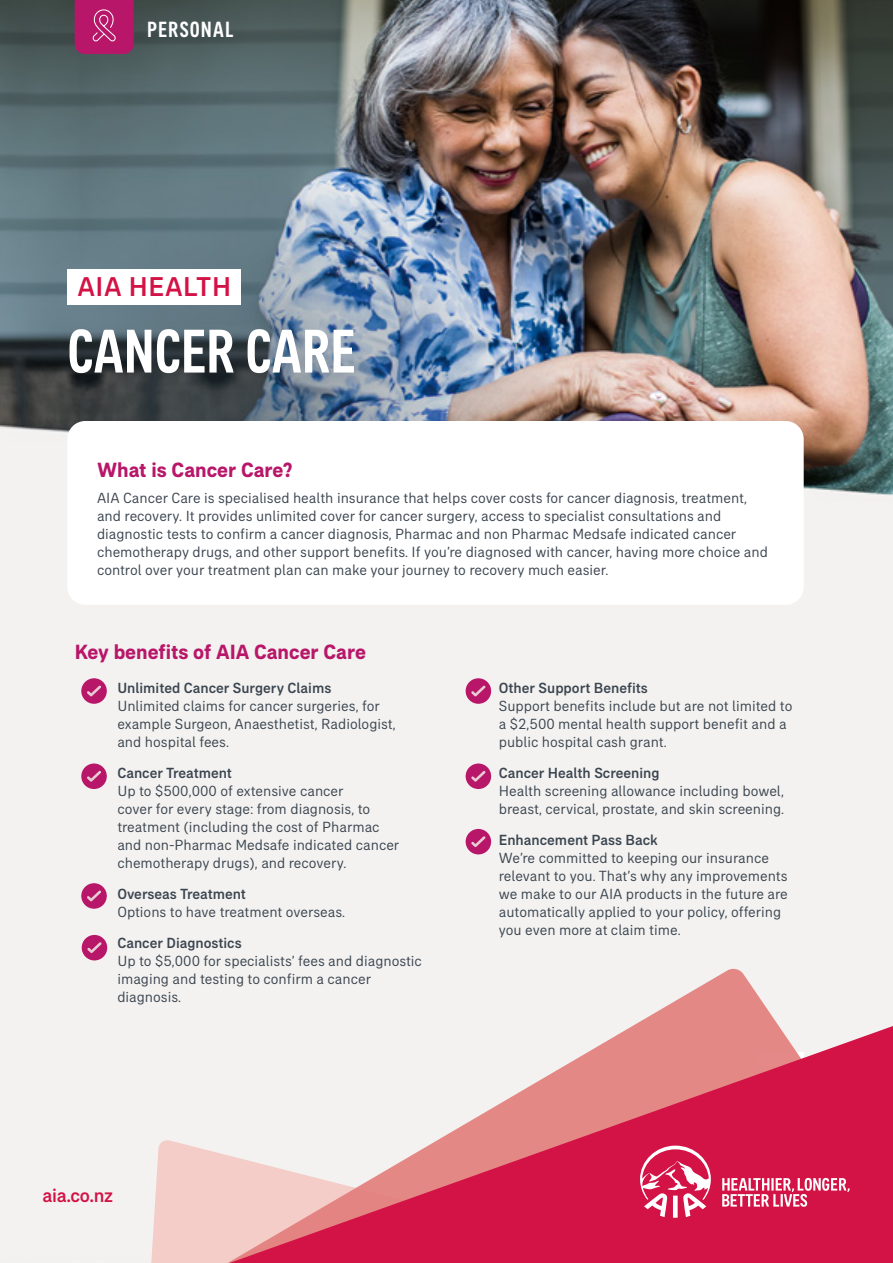
<style>
.page{position:relative;width:893px;height:1263px;background:#fff}
.page>*{position:absolute;margin:0;border:0;box-sizing:border-box;transform-origin:0 0}
.P1_1_-_H1{font:500 condensed 63px "AIA Everest";color:#fff}
.P5_1_-_Body_Copy{font:500 27.75px "AIA Everest";letter-spacing:.02em;color:#d31245}
.P13_-_UTILITY{font:500 condensed 22.5px "AIA Everest";letter-spacing:.05em;color:#fff}
.P5_2_-_Body_Head__Ex{font:700 21px "AIA Everest";color:#b81669}
.P3_-_Subheading{font:500 19.5px "AIA Everest";letter-spacing:-.01em;color:#d31245}
.P5_1_-_Body_Copy-2{font:15px/18px "AIA Everest";color:#3b4550}
.s1{font-weight:500;color:#d73950}
.s2{font-weight:500}
</style>
<div class="page">
<img style="left:0;top:0;width:893px;height:1263px">
<div style="left:67px;top:421px;width:737px;height:184px;background:#fff;border-radius:18px"></div>
<div style="left:67px;top:269px;width:174px;height:36px;background:#fff"></div>
<svg style="left:75px;top:0;width:59px;height:54px;background:#b9216f"></svg>
<svg style="left:145px;top:1139px;width:26px;height:124px;fill:#f4cdc8"></svg>
<svg style="left:171px;top:967px;width:722px;height:296px;fill:#f3f2f0"></svg>
<svg style="left:187px;top:1003px;width:706px;height:260px"></svg>
<svg style="left:640px;top:1145px;width:210px;height:73px;background:#da3d67"></svg>
<div style="left:81px;top:678px;width:26px;height:26px;background:#b81669;border-radius:50%"></div>
<svg style="left:87px;top:685px;width:14px;height:11px"></svg>
<div style="left:81px;top:763px;width:26px;height:26px;background:#b81669;border-radius:50%"></div>
<svg style="left:87px;top:771px;width:14px;height:11px"></svg>
<div style="left:81px;top:883px;width:26px;height:26px;background:#b81669;border-radius:50%"></div>
<svg style="left:87px;top:890px;width:14px;height:11px"></svg>
<div style="left:82px;top:935px;width:25px;height:25px;background:#b81669;border-radius:50%"></div>
<svg style="left:87px;top:942px;width:15px;height:11px"></svg>
<div style="left:466px;top:678px;width:25px;height:26px;background:#b81669;border-radius:50%"></div>
<svg style="left:471px;top:685px;width:15px;height:11px"></svg>
<div style="left:466px;top:763px;width:25px;height:26px;background:#b81669;border-radius:50%"></div>
<svg style="left:471px;top:771px;width:15px;height:11px"></svg>
<div style="left:466px;top:829px;width:25px;height:25px;background:#b81669;border-radius:50%"></div>
<svg style="left:471px;top:836px;width:15px;height:11px"></svg>
<p class="P13_-_UTILITY" style="left:147px;top:17px;width:88px">PERSONAL</p>
<p class="P5_1_-_Body_Copy" style="left:77px;top:271px;width:155px">AIA HEALTH</p>
<p class="P1_1_-_H1" style="left:67px;top:315px;width:290px">CANCER CARE</p>
<p class="P5_2_-_Body_Head__Ex" style="left:97px;top:457px;width:196px">What is Cancer Care?</p>
<p class="P5_1_-_Body_Copy-2" style="left:97px;top:489px;width:672px">AIA Cancer Care is specialised health insurance that helps cover costs for cancer diagnosis, treatment, and recovery. It provides unlimited cover for cancer surgery, access to specialist consultations and diagnostic tests to confirm a cancer diagnosis, Pharmac and non Pharmac Medsafe indicated cancer chemotherapy drugs, and other support benefits. If you’re diagnosed with cancer, having more choice and control over your treatment plan can make your journey to recovery much easier.</p>
<p class="P5_2_-_Body_Head__Ex" style="left:75px;top:639px;width:293px">Key benefits of AIA Cancer Care</p>
<p class="P5_1_-_Body_Copy-2" style="left:117px;top:679px;width:280px;text-indent:-17px"><span class="s1">•</span> <span class="s2">Unlimited Cancer Surgery Claims </span>Unlimited claims for cancer surgeries, for example Surgeon, Anaesthetist, Radiologist, and hospital fees.</p>
<p class="P5_1_-_Body_Copy-2" style="left:117px;top:764px;width:283px;text-indent:-17px"><span class="s1">•</span> <span class="s2">Cancer Treatment<br></span>Up to $500,000 of extensive cancer<br>cover for every stage: from diagnosis, to treatment (including the cost of Pharmac and non-Pharmac Medsafe indicated cancer chemotherapy drugs), and recovery.</p>
<p class="P5_1_-_Body_Copy-2" style="left:117px;top:884px;width:229px;text-indent:-17px"><span class="s1">•</span> <span class="s2">Overseas Treatment<br></span>Options to have treatment overseas.</p>
<p class="P5_1_-_Body_Copy-2" style="left:117px;top:933px;width:306px;text-indent:-17px"><span class="s1">•</span> <span class="s2">Cancer Diagnostics<br></span>Up to $5,000 for specialists’ fees and diagnostic imaging and testing to confirm a cancer diagnosis.</p>
<p class="P5_1_-_Body_Copy-2" style="left:499px;top:679px;width:295px;text-indent:-17px"><span class="s1">•</span> <span class="s2">Other Support Benefits<br></span>Support benefits include but are not limited to a $2,500 mental health support benefit and a public hospital cash grant.</p>
<p class="P5_1_-_Body_Copy-2" style="left:499px;top:764px;width:287px;text-indent:-17px"><span class="s1">•</span> <span class="s2">Cancer Health Screening<br></span>Health screening allowance including bowel, breast, cervical, prostate, and skin screening.</p>
<p class="P5_1_-_Body_Copy-2" style="left:499px;top:830px;width:290px;text-indent:-17px"><span class="s1">•</span> <span class="s2">Enhancement Pass Back<br></span>We’re committed to keeping our insurance relevant to you. That’s why any improvements we make to our AIA products in the future are automatically applied to your policy, offering you even more at claim time.</p>
<p class="P3_-_Subheading" style="left:43px;top:1184px;width:72px">aia.co.nz</p>
</div>
